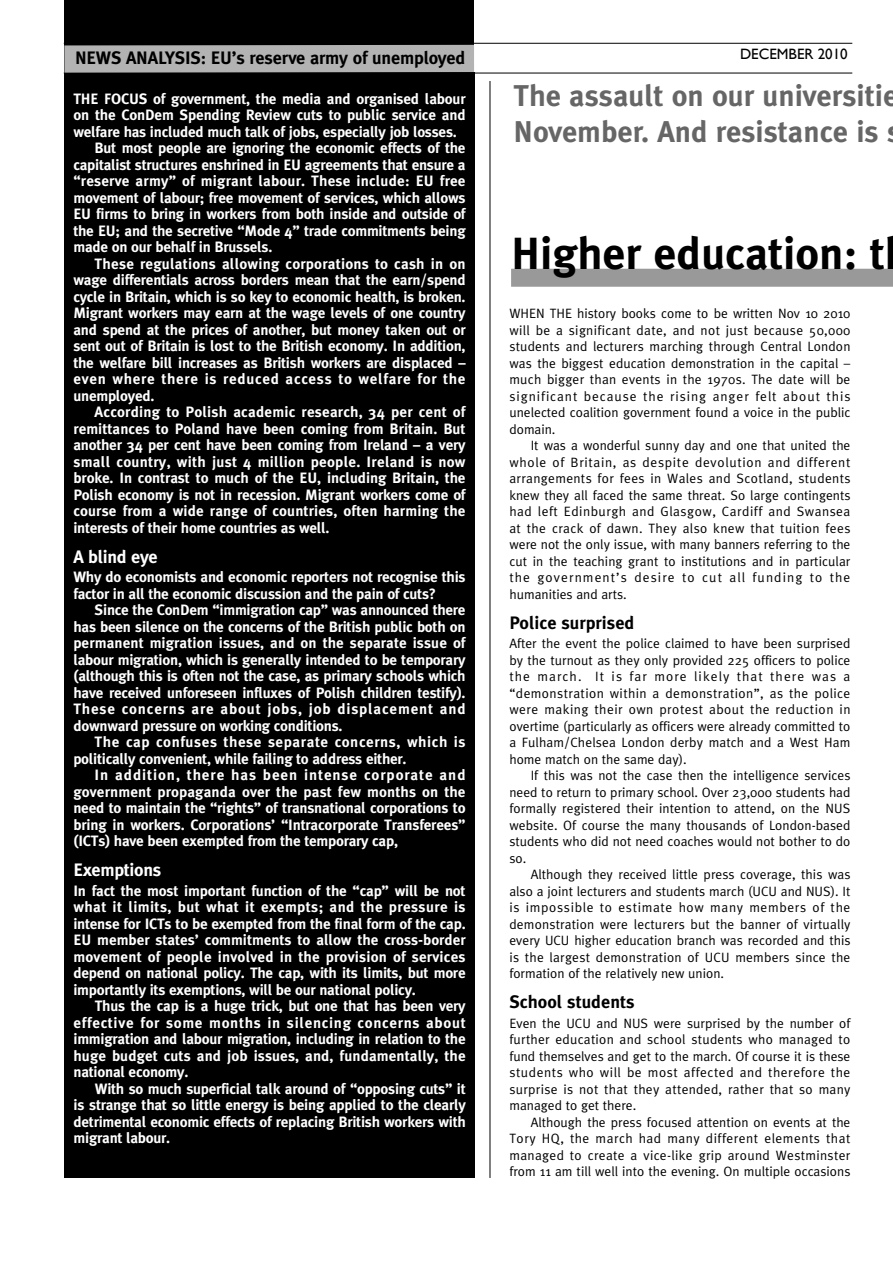
<style>
.page{position:relative;width:893px;height:1263px;background:#fff}
.page>*{position:absolute;margin:0;border:0;box-sizing:border-box;transform-origin:0 0}
.t1{font:700 45px "Meta Plus";color:#000}
.t2{font:700 30px/36px "Meta Plus";color:#666}
.t3{font:700 18px "Meta Plus";letter-spacing:-.01em;color:#000}
.t4{font:700 18px "Meta Plus";letter-spacing:-.015em;color:#fff}
.t5{font:700 15px/16.5px "Meta Plus";letter-spacing:-.015em;color:#fff;text-align:justify}
.t6{font:700 15px "Meta Plus";letter-spacing:.01em;color:#fff}
.t7{font:700 15px "Meta Plus";letter-spacing:.015em;color:#fff}
.t8{font:700 15px "Meta Plus";letter-spacing:.02em;color:#fff}
.t9{font:700 15px "Meta Plus";letter-spacing:.045em;color:#fff}
.t10{font:15px "Gill Sans";color:#000}
.t11{font:13.5px/16.5px "Meta Plus";color:#000;text-align:justify}
</style>
<div class="page">
<hr style="left:64px;top:43px;width:788px;height:1px;background:#000">
<hr style="left:64px;top:73px;width:788px;height:1px;background:#000">
<div style="left:511px;top:269px;width:382px;height:18px;background:#999"></div>
<div style="left:64px;top:72px;width:411px;height:1106px;background:#000"></div>
<div style="left:64px;top:0;width:410px;height:81px;background:#000"></div>
<hr style="left:490px;top:81px;width:1px;height:1097px;background:#000">
<div style="left:64px;top:45px;width:410px;height:28px;background:#b3b3b3"></div>
<p class="t3" style="left:75px;top:51px;width:392px">NEWS ANALYSIS: EU’s reserve army of unemployed</p>
<p class="t5" style="left:73px;top:92px;width:394px">THE FOCUS of government, the media and organised labour</p>
<p class="t5" style="left:73px;top:108px;width:394px">on the ConDem Spending Review cuts to public service and</p>
<p class="t5" style="left:73px;top:125px;width:385px">welfare has included much talk of jobs, especially job losses.</p>
<p class="t5" style="left:95px;top:141px;width:372px">But most people are ignoring the economic effects of the</p>
<p class="t5" style="left:73px;top:158px;width:394px">capitalist structures enshrined in EU agreements that ensure a</p>
<p class="t6" style="left:73px;top:176px;width:394px">“reserve army” of migrant labour. These include: EU free</p>
<p class="t5" style="left:73px;top:191px;width:394px">movement of labour; free movement of services, which allows</p>
<p class="t5" style="left:73px;top:207px;width:394px">EU firms to bring in workers from both inside and outside of</p>
<p class="t5" style="left:73px;top:224px;width:394px">the EU; and the secretive “Mode 4” trade commitments being</p>
<p class="t5" style="left:73px;top:240px;width:200px">made on our behalf in Brussels.</p>
<p class="t7" style="left:95px;top:258px;width:372px">These regulations allowing corporations to cash in on</p>
<p class="t5" style="left:73px;top:273px;width:394px">wage differentials across borders mean that the earn/spend</p>
<p class="t5" style="left:73px;top:290px;width:394px">cycle in Britain, which is so key to economic health, is broken.</p>
<p class="t5" style="left:73px;top:306px;width:394px">Migrant workers may earn at the wage levels of one country</p>
<p class="t5" style="left:73px;top:323px;width:394px">and spend at the prices of another, but money taken out or</p>
<p class="t5" style="left:73px;top:339px;width:394px">sent out of Britain is lost to the British economy. In addition,</p>
<p class="t5" style="left:73px;top:356px;width:394px">the welfare bill increases as British workers are displaced –</p>
<p class="t9" style="left:73px;top:374px;width:394px">even where there is reduced access to welfare for the</p>
<p class="t5" style="left:73px;top:389px;width:83px">unemployed.</p>
<p class="t7" style="left:95px;top:407px;width:372px">According to Polish academic research, 34 per cent of</p>
<p class="t5" style="left:73px;top:422px;width:394px">remittances to Poland have been coming from Britain. But</p>
<p class="t5" style="left:73px;top:438px;width:394px">another 34 per cent have been coming from Ireland – a very</p>
<p class="t8" style="left:73px;top:456px;width:394px">small country, with just 4 million people. Ireland is now</p>
<p class="t5" style="left:73px;top:471px;width:394px">broke. In contrast to much of the EU, including Britain, the</p>
<p class="t5" style="left:73px;top:488px;width:394px">Polish economy is not in recession. Migrant workers come of</p>
<p class="t6" style="left:73px;top:506px;width:394px">course from a wide range of countries, often harming the</p>
<p class="t5" style="left:73px;top:521px;width:258px">interests of their home countries as well.</p>
<p class="t4" style="left:73px;top:550px;width:86px">A blind eye</p>
<p class="t5" style="left:73px;top:570px;width:394px">Why do economists and economic reporters not recognise this factor in all the economic discussion and the pain of cuts?</p>
<p class="t5" style="left:73px;top:603px;width:394px;text-indent:21px">Since the ConDem “immigration cap” was announced there has been silence on the concerns of the British public both on permanent migration issues, and on the separate issue of labour migration, which is generally intended to be temporary (although this is often not the case, as primary schools which have received unforeseen influxes of Polish children testify).<br>These concerns are about jobs, job displacement and downward pressure on working conditions.</p>
<p class="t5" style="left:73px;top:735px;width:394px;text-indent:21px">The cap confuses these separate concerns, which is politically convenient, while failing to address either.</p>
<p class="t5" style="left:73px;top:768px;width:394px;text-indent:21px">In addition, there has been intense corporate and government propaganda over the past few months on the need to maintain the “rights” of transnational corporations to bring in workers. Corporations’ “Intracorporate Transferees” (ICTs) have been exempted from the temporary cap,</p>
<p class="t4" style="left:73px;top:863px;width:89px">Exemptions</p>
<p class="t5" style="left:73px;top:884px;width:394px">In fact the most important function of the “cap” will be not what it limits, but what it exempts; and the pressure is intense for ICTs to be exempted from the final form of the cap.<br>EU member states’ commitments to allow the cross-border movement of people involved in the provision of services depend on national policy. The cap, with its limits, but more importantly its exemptions, will be our national policy.</p>
<p class="t5" style="left:73px;top:999px;width:394px;text-indent:21px">Thus the cap is a huge trick, but one that has been very effective for some months in silencing concerns about immigration and labour migration, including in relation to the huge budget cuts and job issues, and, fundamentally, the national economy.</p>
<p class="t5" style="left:74px;top:1082px;width:394px;text-indent:21px">With so much superficial talk around of “opposing cuts” it is strange that so little energy is being applied to the clearly detrimental economic effects of replacing British workers with migrant labour.</p>
<p class="t10" style="left:740px;top:46px;width:109px">DECEMBER 2010</p>
<h2 class="t2" style="left:513px;top:80px;width:386px">The assault on our universitie<br>November. And resistance is</h2>
<h1 class="t1" style="left:511px;top:237px;width:375px">Higher education: t</h1>
<p class="t11" style="left:509px;top:306px;width:343px">WHEN THE history books come to be written Nov 10 2010 will be a significant date, and not just because 50,000 students and lecturers marching through Central London was the biggest education demonstration in the capital – much bigger than events in the 1970s. The date will be significant because the rising anger felt about this unelected coalition government found a voice in the public domain.</p>
<p class="t11" style="left:509px;top:438px;width:343px;text-indent:21px">It was a wonderful sunny day and one that united the whole of Britain, as despite devolution and different arrangements for fees in Wales and Scotland, students knew they all faced the same threat. So large contingents had left Edinburgh and Glasgow, Cardiff and Swansea at the crack of dawn. They also knew that tuition fees were not the only issue, with many banners referring to the cut in the teaching grant to institutions and in particular the government’s desire to cut all funding to the humanities and arts.</p>
<p class="t3" style="left:509px;top:616px;width:127px">Police surprised</p>
<p class="t11" style="left:509px;top:636px;width:343px">After the event the police claimed to have been surprised by the turnout as they only provided 225 officers to police the march. It is far more likely that there was a “demonstration within a demonstration”, as the police were making their own protest about the reduction in overtime (particularly as officers were already committed to a Fulham/Chelsea London derby match and a West Ham home match on the same day).</p>
<p class="t11" style="left:509px;top:768px;width:343px;text-indent:21px">If this was not the case then the intelligence services need to return to primary school. Over 23,000 students had formally registered their intention to attend, on the NUS website. Of course the many thousands of London-based students who did not need coaches would not bother to do so.</p>
<p class="t11" style="left:509px;top:867px;width:343px;text-indent:21px">Although they received little press coverage, this was also a joint lecturers and students march (UCU and NUS). It is impossible to estimate how many members of the demonstration were lecturers but the banner of virtually every UCU higher education branch was recorded and this is the largest demonstration of UCU members since the formation of the relatively new union.</p>
<p class="t3" style="left:509px;top:995px;width:127px">School students</p>
<p class="t11" style="left:509px;top:1016px;width:343px">Even the UCU and NUS were surprised by the number of further education and school students who managed to fund themselves and get to the march. Of course it is these students who will be most affected and therefore the surprise is not that they attended, rather that so many managed to get there.</p>
<p class="t11" style="left:509px;top:1115px;width:343px;text-indent:21px">Although the press focused attention on events at the Tory HQ, the march had many different elements that managed to create a vice-like grip around Westminster from 11 am till well into the evening. On multiple occasions</p>
</div>
